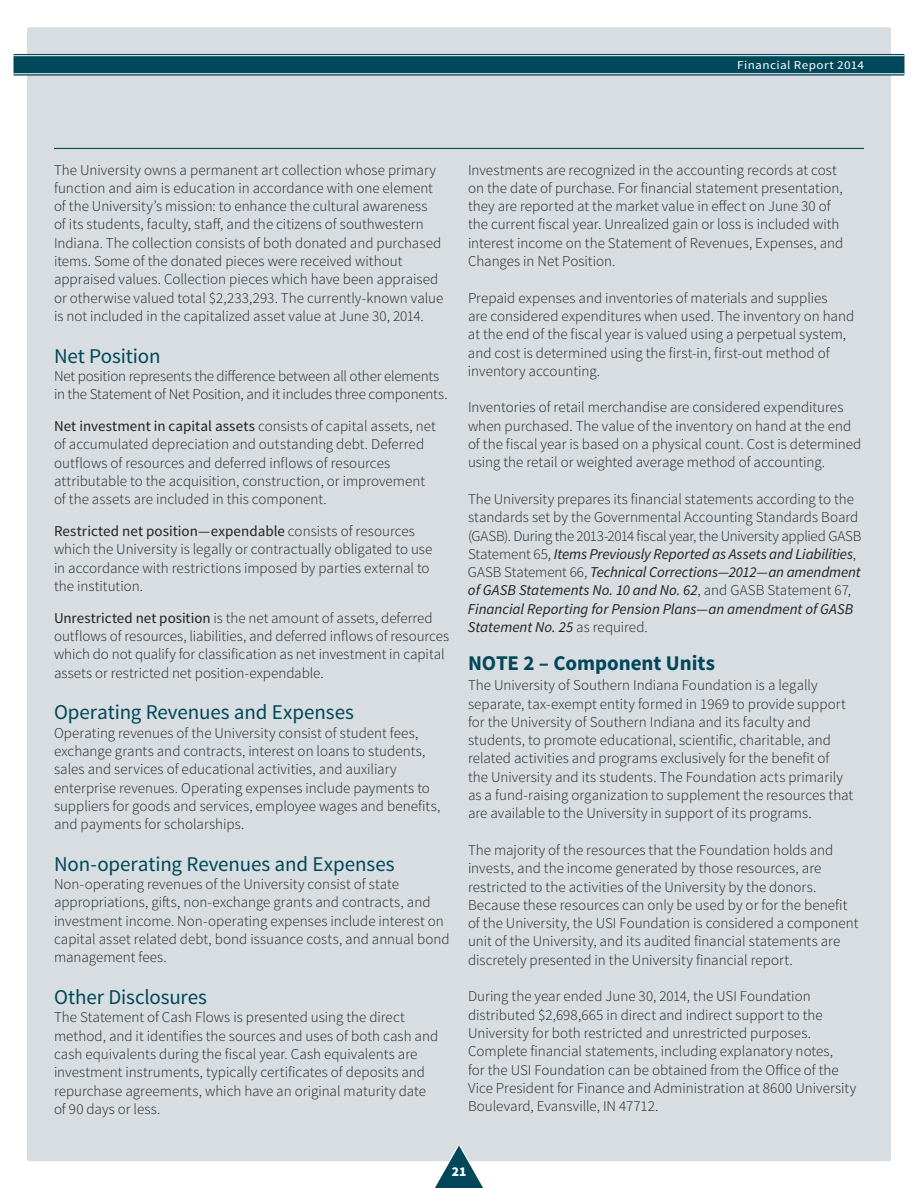
<style>
.page{position:relative;width:918px;height:1188px;background:#fff}
.page>*{position:absolute;margin:0;border:0;box-sizing:border-box;transform-origin:0 0}
.t1{font:21px "Source Sans Pro";letter-spacing:-.005em;color:#004759}
.t2{font:700 21px "Source Sans Pro";color:#004759}
.t3{font:300 15px/18.3px "Source Sans Pro";color:#231f20}
.t4{font:900 13.5px "Source Sans Pro";color:#fff}
.t5{font:12px "Source Sans Pro";letter-spacing:.03em;color:#fff;scale:1.1 1}
.s1{font-weight:400}
.s2{font-weight:400;font-style:italic}
</style>
<div class="page">
<div style="left:27px;top:27px;width:864px;height:1134px;background:#d7dde0;border-radius:2px"></div>
<div style="left:14px;top:54px;width:891px;height:22px;background:#004759"></div>
<svg style="left:435px;top:1145px;width:48px;height:43px"></svg>
<hr style="left:14px;top:73px;width:891px;height:1px;background:#fff">
<hr style="left:14px;top:55px;width:891px;height:1px;background:#fff">
<hr style="left:54px;top:148px;width:810px;height:1px;background:#004759">
<p class="t5" style="left:737px;top:58px;width:117px">Financial Report 2014</p>
<p class="t3" style="left:54px;top:160px;width:391px">The University owns a permanent art collection whose primary function and aim is education in accordance with one element of the University’s mission: to enhance the cultural awareness<br>of its students, faculty, staff, and the citizens of southwestern Indiana. The collection consists of both donated and purchased items. Some of the donated pieces were received without appraised values. Collection pieces which have been appraised or otherwise valued total $2,233,293. The currently-known value is not included in the capitalized asset value at June 30, 2014.</p>
<h1 class="t1" style="left:54px;top:343px;width:108px">Net Position</h1>
<p class="t3" style="left:54px;top:367px;width:393px">Net position represents the difference between all other elements in the Statement of Net Position, and it includes three components.</p>
<p class="t3" style="left:54px;top:417px;width:383px"><span class="s1">Net investment in capital assets</span> consists of capital assets, net of accumulated depreciation and outstanding debt. Deferred outflows of resources and deferred inflows of resources attributable to the acquisition, construction, or improvement of the assets are included in this component.</p>
<p class="t3" style="left:54px;top:522px;width:380px"><span class="s1">Restricted net position—expendable</span> consists of resources which the University is legally or contractually obligated to use in accordance with restrictions imposed by parties external to the institution.</p>
<p class="t3" style="left:54px;top:609px;width:397px"><span class="s1">Unrestricted net position</span> is the net amount of assets, deferred outflows of resources, liabilities, and deferred inflows of resources which do not qualify for classification as net investment in capital assets or restricted net position-expendable.</p>
<h1 class="t1" style="left:54px;top:699px;width:302px">Operating Revenues and Expenses</h1>
<p class="t3" style="left:54px;top:724px;width:388px">Operating revenues of the University consist of student fees, exchange grants and contracts, interest on loans to students, sales and services of educational activities, and auxiliary enterprise revenues. Operating expenses include payments to suppliers for goods and services, employee wages and benefits, and payments for scholarships.</p>
<h1 class="t1" style="left:54px;top:851px;width:342px">Non-operating Revenues and Expenses</h1>
<p class="t3" style="left:54px;top:875px;width:397px">Non-operating revenues of the University consist of state appropriations, gifts, non-exchange grants and contracts, and investment income. Non-operating expenses include interest on capital asset related debt, bond issuance costs, and annual bond management fees.</p>
<h1 class="t1" style="left:54px;top:984px;width:154px">Other Disclosures</h1>
<p class="t3" style="left:54px;top:1008px;width:386px">The Statement of Cash Flows is presented using the direct method, and it identifies the sources and uses of both cash and cash equivalents during the fiscal year. Cash equivalents are investment instruments, typically certificates of deposits and repurchase agreements, which have an original maturity date of 90 days or less.</p>
<p class="t3" style="left:468px;top:160px;width:377px">Investments are recognized in the accounting records at cost on the date of purchase. For financial statement presentation, they are reported at the market value in effect on June 30 of the current fiscal year. Unrealized gain or loss is included with interest income on the Statement of Revenues, Expenses, and Changes in Net Position.</p>
<p class="t3" style="left:468px;top:289px;width:388px">Prepaid expenses and inventories of materials and supplies<br>are considered expenditures when used. The inventory on hand at the end of the fiscal year is valued using a perpetual system, and cost is determined using the first-in, first-out method of inventory accounting.</p>
<p class="t3" style="left:468px;top:398px;width:395px">Inventories of retail merchandise are considered expenditures when purchased. The value of the inventory on hand at the end of the fiscal year is based on a physical count. Cost is determined using the retail or weighted average method of accounting.</p>
<p class="t3" style="left:468px;top:490px;width:395px">The University prepares its financial statements according to the standards set by the Governmental Accounting Standards Board (GASB). During the 2013-2014 fiscal year, the University applied GASB Statement 65, <span class="s2">Items Previously Reported as Assets and Liabilities</span>, GASB Statement 66, <span class="s2">Technical Corrections—2012—an amendment of GASB Statements No. 10 and No. 62</span>, and GASB Statement 67, <span class="s2">Financial Reporting for Pension Plans—an amendment of GASB Statement No. 25</span> as required.</p>
<h1 class="t2" style="left:468px;top:649px;width:249px">NOTE 2 – Component Units</h1>
<p class="t3" style="left:468px;top:676px;width:387px">The University of Southern Indiana Foundation is a legally separate, tax-exempt entity formed in 1969 to provide support for the University of Southern Indiana and its faculty and students, to promote educational, scientific, charitable, and related activities and programs exclusively for the benefit of the University and its students. The Foundation acts primarily as a fund-raising organization to supplement the resources that are available to the University in support of its programs.</p>
<p class="t3" style="left:468px;top:841px;width:392px">The majority of the resources that the Foundation holds and invests, and the income generated by those resources, are restricted to the activities of the University by the donors.<br>Because these resources can only be used by or for the benefit of the University, the USI Foundation is considered a component unit of the University, and its audited financial statements are discretely presented in the University financial report.</p>
<p class="t3" style="left:468px;top:987px;width:390px">During the year ended June 30, 2014, the USI Foundation distributed $2,698,665 in direct and indirect support to the University for both restricted and unrestricted purposes.<br>Complete financial statements, including explanatory notes,<br>for the USI Foundation can be obtained from the Office of the Vice President for Finance and Administration at 8600 University Boulevard, Evansville, IN 47712.</p>
<p class="t4" style="left:452px;top:1163px;width:16px">21</p>
</div>
